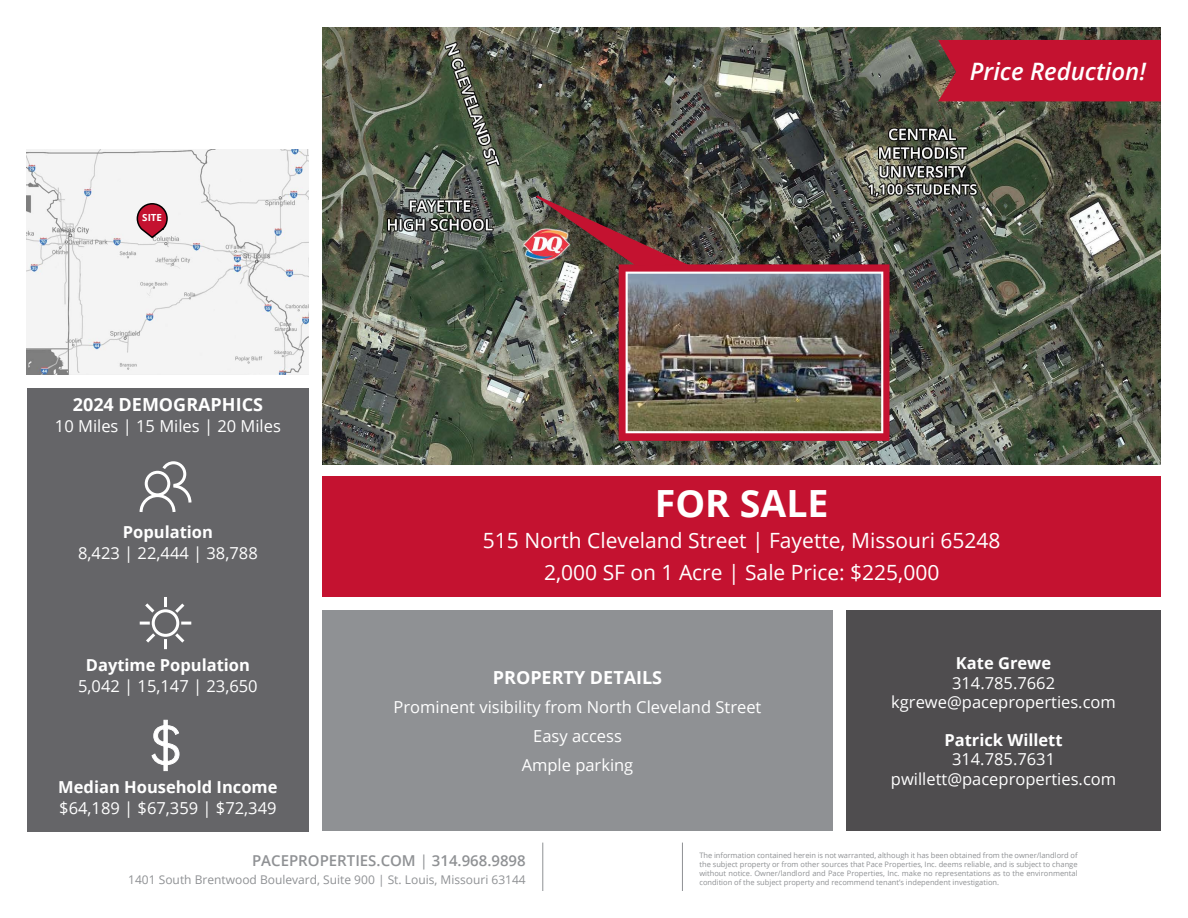
<style>
.page{position:relative;width:1188px;height:918px;background:#fff}
.page>*{position:absolute;margin:0;border:0;box-sizing:border-box;transform-origin:0 0}
.t1{font:700 37.5px "Open Sans";color:#fff}
.t2{font:italic 600 24px "Open Sans";color:#fff}
.t3{font:21px/31.5px "Open Sans";color:#fff;text-align:center}
.t4{font:700 18px "Open Sans";color:#fff}
.t5{font:16.5px/19.5px "Open Sans";color:#fff;text-align:center}
.t6{font:700 16.5px "Open Sans";color:#fff}
.t7{font:600 15px "Open Sans";color:#8f9194}
.t8{font:12px "Open Sans";color:#8f9194}
.t9{font:700 9.75px "Open Sans";color:#fff}
.t10{font:7.5px/9px "Open Sans";color:#8f9194;text-align:justify}
.s1{font-weight:400}
</style>
<div class="page">
<img style="left:322px;top:27px;width:839px;height:437px">
<img style="left:27px;top:150px;width:282px;height:225px">
<div style="left:27px;top:388px;width:282px;height:443px;background:#656568"></div>
<svg style="left:139px;top:461px;width:53px;height:51px"></svg>
<svg style="left:152px;top:720px;width:27px;height:51px"></svg>
<div style="left:322px;top:476px;width:839px;height:121px;background:#c41230"></div>
<div style="left:322px;top:610px;width:511px;height:221px;background:#8f9194"></div>
<div style="left:846px;top:610px;width:315px;height:221px;background:#4f4d4f"></div>
<hr style="left:542px;top:843px;width:1px;height:48px;background:#8f9194">
<hr style="left:682px;top:843px;width:1px;height:48px;background:#8f9194">
<svg style="left:136px;top:202px;width:33px;height:37px"></svg>
<img style="left:535px;top:194px;width:159px;height:73px">
<svg style="left:619px;top:264px;width:271px;height:177px;background:#c21e39"></svg>
<img style="left:629px;top:275px;width:251px;height:155px">
<div style="left:626px;top:272px;width:257px;height:161px;border:2px solid #fff"></div>
<div style="left:152px;top:609px;width:27px;height:28px;border:3px solid #fff;border-radius:50%"></div>
<svg style="left:145px;top:603px;width:13px;height:13px"></svg>
<svg style="left:164px;top:622px;width:27px;height:27px"></svg>
<svg style="left:164px;top:597px;width:21px;height:19px"></svg>
<svg style="left:140px;top:622px;width:18px;height:21px"></svg>
<div style="left:938px;top:40px;width:223px;height:61px;background:#c41230"></div>
<h3 class="t9" style="left:142px;top:211px;width:21px">SITE</h3>
<h3 class="t4" style="left:73px;top:392px;width:192px">2024 DEMOGRAPHICS</h3>
<h3 class="t5" style="left:55px;top:416px;width:227px">10 Miles | 15 Miles | 20 Miles</h3>
<h3 class="t6" style="left:123px;top:520px;width:92px">Population</h3>
<h3 class="t5" style="left:78px;top:543px;width:181px">8,423 | 22,444 | 38,788</h3>
<h3 class="t6" style="left:86px;top:653px;width:166px">Daytime Population</h3>
<h3 class="t5" style="left:78px;top:676px;width:181px">5,042 | 15,147 | 23,650</h3>
<h3 class="t6" style="left:58px;top:776px;width:221px">Median Household Income</h3>
<h3 class="t5" style="left:59px;top:798px;width:219px">$64,189 | $67,359 | $72,349</h3>
<h2 class="t2" style="left:970px;top:55px;width:178px">Price Reduction!</h2>
<h1 class="t1" style="left:655px;top:477px;width:175px">FOR SALE</h1>
<h3 class="t3" style="left:483px;top:524px;width:519px">515 North Cleveland Street | Fayette, Missouri 65248<br>2,000 SF on 1 Acre | Sale Price: $225,000</h3>
<h3 class="t4" style="left:493px;top:664px;width:171px">PROPERTY DETAILS</h3>
<h3 class="t5" style="left:394px;top:692px;width:369px;line-height:29.2px">Prominent visibility from North Cleveland Street<br>Easy access<br>Ample parking</h3>
<h3 class="t6" style="left:956px;top:652px;width:97px">Kate Grewe</h3>
<h3 class="t5" style="left:891px;top:673px;width:226px">314.785.7662 kgrewe@paceproperties.com</h3>
<h3 class="t6" style="left:944px;top:728px;width:120px">Patrick Willett</h3>
<h3 class="t5" style="left:891px;top:749px;width:227px">314.785.7631 pwillett@paceproperties.com</h3>
<h3 class="t7" style="left:252px;top:850px;width:275px">PACEPROPERTIES.COM <span class="s1">|</span> 314.968.9898</h3>
<h3 class="t8" style="left:128px;top:871px;width:399px">1401 South Brentwood Boulevard, Suite 900 | St. Louis, Missouri 63144</h3>
<p class="t10" style="left:699px;top:851px;width:380px">The information contained herein is not warranted, although it has been obtained from the owner/landlord of the subject property or from other sources that Pace Properties, Inc. deems reliable, and is subject to change without notice. Owner/landlord and Pace Properties, Inc. make no representations as to the environmental condition of the subject property and recommend tenant’s independent investigation.</p>
</div>
